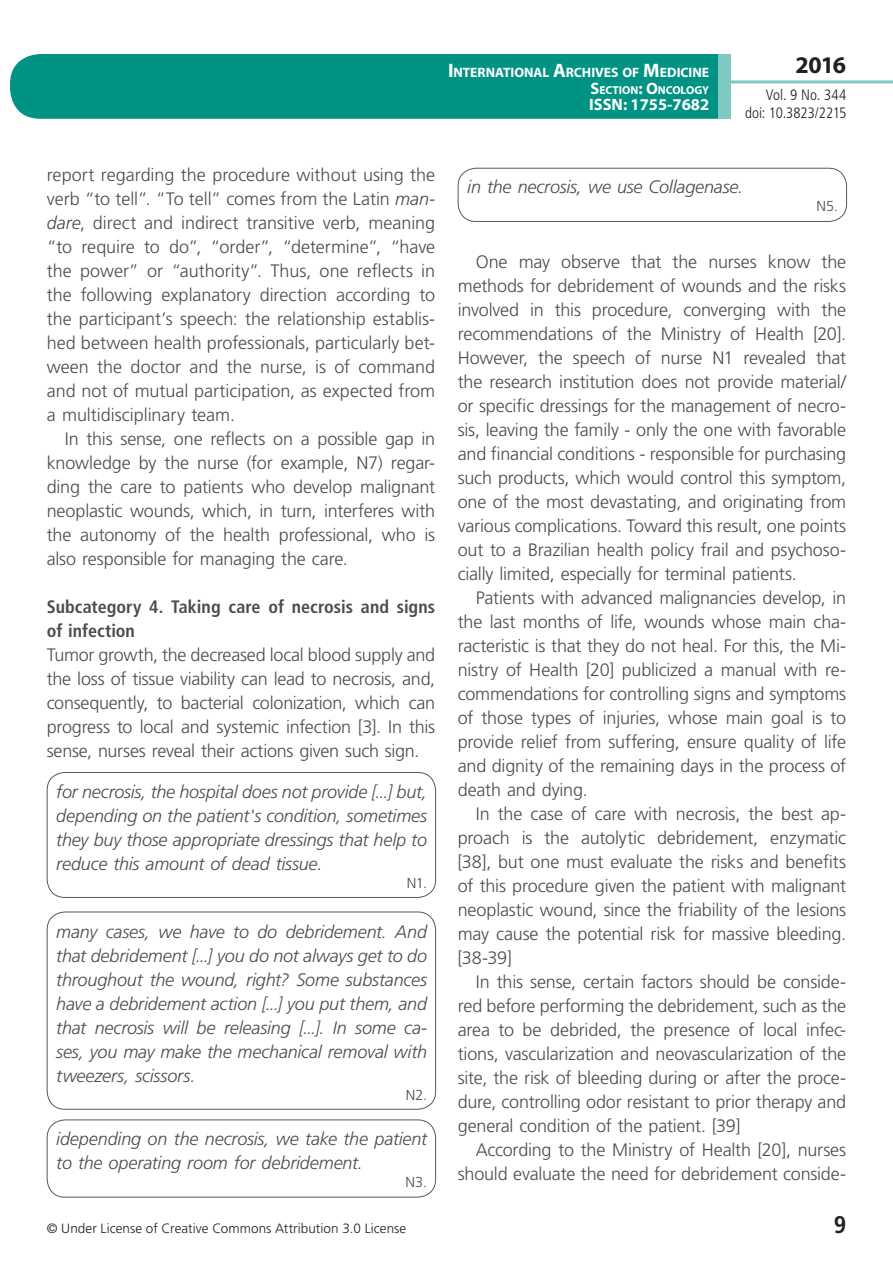
<style>
.page{position:relative;width:893px;height:1263px;background:#fff}
.page>*{position:absolute;margin:0;border:0;box-sizing:border-box;transform-origin:0 0}
.t1{font:700 24px "Myriad Pro";color:#231f20}
.t2{font:700 condensed 24px "Frutiger LT Std";color:#231f20}
.t3{font:300 18px/24px "Frutiger LT Std";letter-spacing:-.01em;color:#4b4c4d;text-align:justify}
.t4{font:italic 300 18px/24px "Frutiger LT Std";letter-spacing:-.01em;color:#4b4c4d;text-align:justify}
.t5{font:700 condensed 18px/24px "Frutiger LT Std";color:#4b4c4d}
.t6{font:700 16.5px "Myriad Pro";color:#fff}
.t7{font:300 condensed 15px/18px "Frutiger LT Std";color:#231f20;text-align:right}
.t8{font:300 14.4px "Frutiger LT Std";color:#4b4c4d}
.t9{font:700 13.65px "Myriad Pro";letter-spacing:-.005em;color:#fff}
.t10{font:300 13.5px "Frutiger LT Std";letter-spacing:.005em;color:#231f20}
.t11{font:700 11.55px "Myriad Pro";color:#fff}
.s1{font-size:19.5px}
.s2{font-size:16.5px}
.s3{font-style:italic}
</style>
<div class="page">
<div style="left:10px;top:54px;width:775px;height:65px;background:#009384;border-radius:30px"></div>
<div style="left:732px;top:0;width:161px;height:157px;background:#fff"></div>
<hr style="left:730px;top:80px;width:163px;height:3px;background:#80c9c2">
<div style="left:718px;top:54px;width:13px;height:65px;background:#80c9c2"></div>
<div style="left:47px;top:772px;width:389px;height:126px;border:1px solid #57585a;border-radius:18px"></div>
<div style="left:47px;top:911px;width:389px;height:198px;border:1px solid #57585a;border-radius:18px"></div>
<div style="left:47px;top:1119px;width:389px;height:78px;border:1px solid #57585a;border-radius:18px"></div>
<div style="left:458px;top:168px;width:389px;height:54px;border:1px solid #57585a;border-radius:18px"></div>
<p class="t9" style="left:448px;top:64px;width:263px"><span class="s1">I</span>NTERNATIONAL <span class="s1">A</span>RCHIVES OF <span class="s1">M</span>EDICINE</p>
<p class="t11" style="left:590px;top:82px;width:120px"><span class="s2">S</span>ECTION<span class="s2">: O</span>NCOLOGY</p>
<p class="t6" style="left:589px;top:94px;width:122px">ISSN: 1755-7682</p>
<h1 class="t1" style="left:795px;top:49px;width:52px">2016</h1>
<p class="t7" style="left:745px;top:86px;width:103px">Vol. 9 No. 344 doi: 10.3823/2215</p>
<p class="t3" style="left:47px;top:163px;width:390px">report regarding the procedure without using the verb “to tell”. “To tell” comes from the Latin <span class="s3">man&shy;dare</span>, direct and indirect transitive verb, meaning “to require to do”, “order”, “determine”, “have the power” or “authority”. Thus, one reflects in the following explanatory direction according to the participant’s speech: the relationship establis&shy;hed between health professionals, particularly bet&shy;ween the doctor and the nurse, is of command and not of mutual participation, as expected from a multidisciplinary team.</p>
<p class="t3" style="left:47px;top:427px;width:390px;text-indent:18px">In this sense, one reflects on a possible gap in knowledge by the nurse (for example, N7) regar&shy;ding the care to patients who develop malignant neoplastic wounds, which, in turn, interferes with the autonomy of the health professional, who is also responsible for managing the care.</p>
<p class="t5" style="left:47px;top:595px;width:390px">Subcategory 4. Taking care of necrosis and signs of infection</p>
<p class="t3" style="left:47px;top:643px;width:390px">Tumor growth, the decreased local blood supply and the loss of tissue viability can lead to necrosis, and, consequently, to bacterial colonization, which can progress to local and systemic infection [3]. In this sense, nurses reveal their actions given such sign.</p>
<p class="t4" style="left:56px;top:780px;width:372px">for necrosis, the hospital does not provide [...] but, depending on the patient's condition, sometimes they buy those appropriate dressings that help to reduce this amount of dead tissue.</p>
<p class="t8" style="left:407px;top:875px;width:22px">N1.</p>
<p class="t4" style="left:56px;top:919px;width:372px">many cases, we have to do debridement. And that debridement [...] you do not always get to do throughout the wound, right? Some substances have a debridement action [...] you put them, and that necrosis will be releasing [...]. In some ca&shy;ses, you may make the mechanical removal with tweezers, scissors.</p>
<p class="t8" style="left:406px;top:1086px;width:23px">N2.</p>
<p class="t4" style="left:56px;top:1126px;width:372px">idepending on the necrosis, we take the patient to the operating room for debridement.</p>
<p class="t8" style="left:406px;top:1173px;width:23px">N3.</p>
<p class="t4" style="left:467px;top:175px;width:277px">in the necrosis, we use Collagenase.</p>
<p class="t8" style="left:816px;top:198px;width:23px">N5.</p>
<p class="t3" style="left:458px;top:250px;width:390px;text-indent:18px">One may observe that the nurses know the methods for debridement of wounds and the risks involved in this procedure, converging with the recommendations of the Ministry of Health [20].<br>However, the speech of nurse N1 revealed that the research institution does not provide material/ or specific dressings for the management of necro&shy;sis, leaving the family - only the one with favorable and financial conditions - responsible for purchasing such products, which would control this symptom, one of the most devastating, and originating from various complications. Toward this result, one points out to a Brazilian health policy frail and psychoso&shy;cially limited, especially for terminal patients.</p>
<p class="t3" style="left:458px;top:586px;width:390px;text-indent:18px">Patients with advanced malignancies develop, in the last months of life, wounds whose main cha&shy;racteristic is that they do not heal. For this, the Mi&shy;nistry of Health [20] publicized a manual with re&shy;commendations for controlling signs and symptoms of those types of injuries, whose main goal is to provide relief from suffering, ensure quality of life and dignity of the remaining days in the process of death and dying.</p>
<p class="t3" style="left:458px;top:802px;width:390px;text-indent:18px">In the case of care with necrosis, the best ap&shy;proach is the autolytic debridement, enzymatic [38], but one must evaluate the risks and benefits of this procedure given the patient with malignant neoplastic wound, since the friability of the lesions may cause the potential risk for massive bleeding. [38-39]</p>
<p class="t3" style="left:458px;top:970px;width:390px;text-indent:18px">In this sense, certain factors should be conside&shy;red before performing the debridement, such as the area to be debrided, the presence of local infec&shy;tions, vascularization and neovascularization of the site, the risk of bleeding during or after the proce&shy;dure, controlling odor resistant to prior therapy and general condition of the patient. [39]</p>
<p class="t3" style="left:458px;top:1138px;width:390px;text-align:right">According to the Ministry of Health [20], nurses should evaluate the need for debridement conside-</p>
<p class="t10" style="left:47px;top:1220px;width:361px">© Under License of Creative Commons Attribution 3.0 License</p>
<h1 class="t2" style="left:834px;top:1210px;width:14px">9</h1>
</div>
